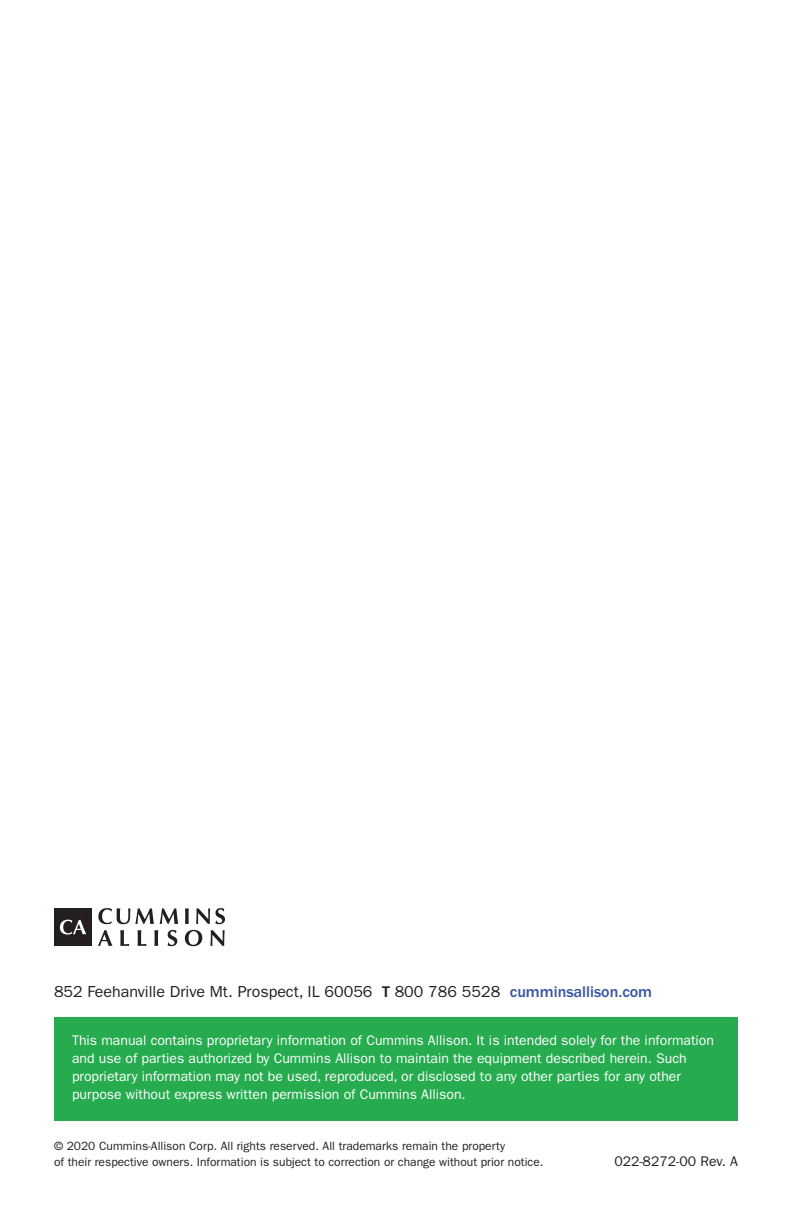
<style>
.page{position:relative;width:792px;height:1224px;background:#fff}
.page>*{position:absolute;margin:0;border:0;box-sizing:border-box;transform-origin:0 0}
.t1{font:16px "ITC Franklin Gothic Std";color:#231f20}
.t2{font:14px/18px "ITC Franklin Gothic Std";color:#fff}
.t3{font:14px "ITC Franklin Gothic Std";color:#231f20}
.t4{font:12px/16px "ITC Franklin Gothic Std";color:#231f20}
.s1{font-weight:500}
.s2{font-weight:500;color:#3853a3}
</style>
<div class="page">
<svg style="left:98px;top:908px;width:56px;height:16px"></svg>
<svg style="left:160px;top:908px;width:18px;height:16px"></svg>
<svg style="left:185px;top:908px;width:4px;height:16px"></svg>
<svg style="left:196px;top:908px;width:29px;height:16px"></svg>
<svg style="left:98px;top:930px;width:15px;height:16px"></svg>
<svg style="left:120px;top:930px;width:9px;height:16px"></svg>
<svg style="left:138px;top:930px;width:8px;height:16px"></svg>
<svg style="left:154px;top:930px;width:4px;height:16px"></svg>
<svg style="left:168px;top:930px;width:9px;height:16px"></svg>
<svg style="left:185px;top:930px;width:17px;height:16px"></svg>
<svg style="left:210px;top:930px;width:15px;height:16px"></svg>
<div style="left:54px;top:908px;width:37px;height:38px;background:#231f20"></div>
<svg style="left:60px;top:920px;width:26px;height:15px"></svg>
<div style="left:54px;top:1018px;width:684px;height:103px;background:#26ab4f"></div>
<p class="t1" style="left:54px;top:982px;width:600px">852 Feehanville Drive Mt. Prospect, IL 60056 <span class="s1">T</span> 800 786 5528 <span class="s2">cumminsallison.com</span></p>
<p class="t2" style="left:72px;top:1032px;width:644px">This manual contains proprietary information of Cummins Allison. It is intended solely for the information and use of parties authorized by Cummins Allison to maintain the equipment described herein. Such proprietary information may not be used, reproduced, or disclosed to any other parties for any other purpose without express written permission of Cummins Allison.</p>
<p class="t4" style="left:54px;top:1138px;width:491px">© 2020 Cummins-Allison Corp. All rights reserved. All trademarks remain the property<br>of their respective owners. Information is subject to correction or change without prior notice.</p>
<p class="t3" style="left:614px;top:1153px;width:125px">022-8272-00 Rev. A</p>
</div>
